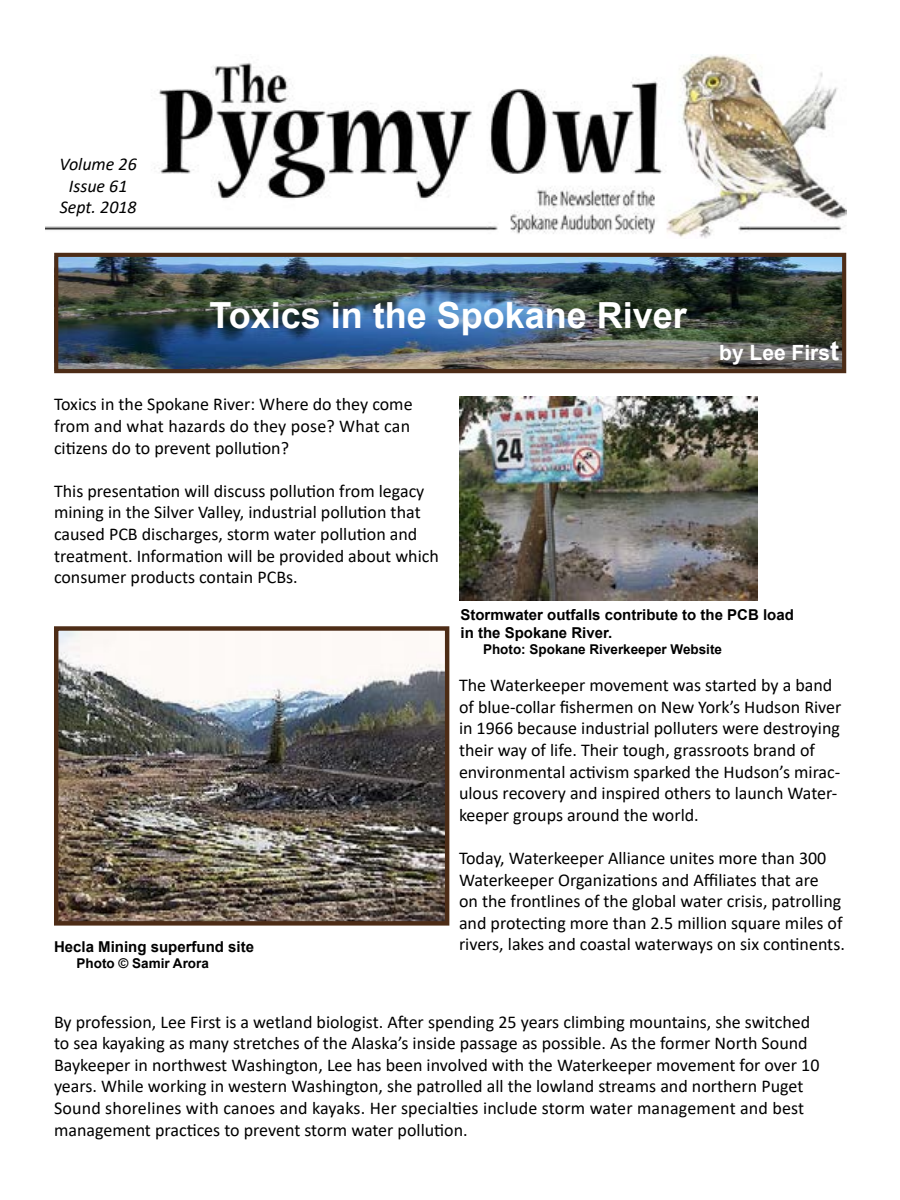
<style>
.page{position:relative;width:900px;height:1200px;background:#fff}
.page>*{position:absolute;margin:0;border:0;box-sizing:border-box;transform-origin:0 0}
.t1{font:700 36px "Arial";color:#fff}
.t2{font:700 21px "Arial";color:#fff}
.t3{font:18px/21.6px "Calibri";color:#000}
.t4{font:italic 18px/21.6px "Calibri";color:#000;text-align:center}
.t5{font:700 15px/18px "Arial";color:#000}
.t6{font:700 13.5px "Arial";color:#000}
.s1{font-size:27px}
</style>
<div class="page">
<img style="left:59px;top:258px;width:782px;height:110px">
<div style="left:54px;top:253px;width:792px;height:120px;border:4px solid #4d2c16"></div>
<img style="left:45px;top:54px;width:801px;height:184px">
<img style="left:459px;top:397px;width:298px;height:203px">
<img style="left:59px;top:631px;width:385px;height:290px">
<div style="left:54px;top:626px;width:395px;height:300px;border:4px solid #4d2c16"></div>
<p class="t4" style="left:60px;top:153px;width:79px">Volume 26<br>Issue 61<br>Sept. 2018</p>
<h1 class="t1" style="left:209px;top:290px;width:479px">Toxics in the Spokane River</h1>
<p class="t3" style="left:54px;top:393px;width:360px">Toxics in the Spokane River: Where do they come from and what hazards do they pose? What can citizens do to prevent pollution?</p>
<p class="t3" style="left:54px;top:480px;width:386px">This presentation will discuss pollution from legacy mining in the Silver Valley, industrial pollution that caused PCB discharges, storm water pollution and treatment. Information will be provided about which consumer products contain PCBs.</p>
<p class="t2" style="left:719px;top:338px;width:121px">by Lee Firs<span class="s1">t</span></p>
<p class="t5" style="left:54px;top:938px;width:202px">Hecla Mining superfund site</p>
<p class="t6" style="left:77px;top:954px;width:134px">Photo © Samir Arora</p>
<p class="t5" style="left:460px;top:605px;width:335px">Stormwater outfalls contribute to the PCB load in the Spokane River.</p>
<p class="t6" style="left:483px;top:640px;width:241px">Photo: Spokane Riverkeeper Website</p>
<p class="t3" style="left:459px;top:674px;width:384px">The Waterkeeper movement was started by a band of blue-collar fishermen on New York’s Hudson River in 1966 because industrial polluters were destroying their way of life. Their tough, grassroots brand of environmental activism sparked the Hudson’s mirac&shy;ulous recovery and inspired others to launch Water&shy;keeper groups around the world.</p>
<p class="t3" style="left:459px;top:847px;width:387px">Today, Waterkeeper Alliance unites more than 300<br>Waterkeeper Organizations and Affiliates that are<br>on the frontlines of the global water crisis, patrolling and protecting more than 2.5 million square miles of rivers, lakes and coastal waterways on six continents.</p>
<p class="t3" style="left:54px;top:1010px;width:767px">By profession, Lee First is a wetland biologist. After spending 25 years climbing mountains, she switched to sea kayaking as many stretches of the Alaska’s inside passage as possible. As the former North Sound Baykeeper in northwest Washington, Lee has been involved with the Waterkeeper movement for over 10 years. While working in western Washington, she patrolled all the lowland streams and northern Puget Sound shorelines with canoes and kayaks. Her specialties include storm water management and best management practices to prevent storm water pollution.</p>
</div>
